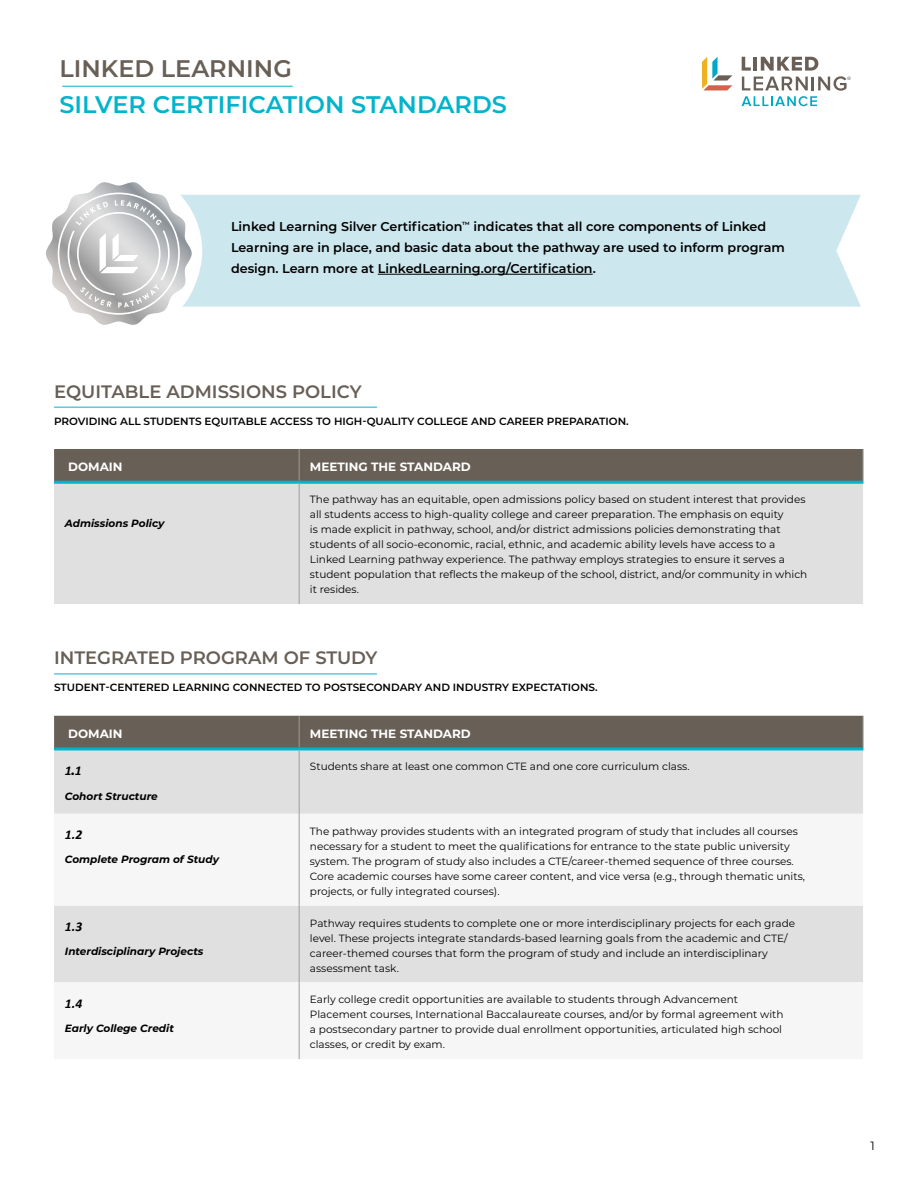
<style>
.page{position:relative;width:918px;height:1188px;background:#fff}
.page>*{position:absolute;margin:0;border:0;box-sizing:border-box;transform-origin:0 0}
.t1{font:600 24px "Montserrat";color:#00b4cc}
.t2{font:600 24px "Montserrat";color:#685f56}
.t3{font:600 18px "Montserrat";color:#685f56}
.t4{font:italic 700 13.5px "Calibri";color:#000}
.t5{font:600 12.75px/21px "Montserrat";color:#000}
.t6{font:700 12px "Montserrat";color:#fff}
.t7{font:12px "Montserrat";color:#000}
.t8{font:10.5px/15px "Montserrat";color:#000}
.t9{font:600 10.5px "Montserrat";color:#000}
.t10{font:italic 700 10.5px "Montserrat";color:#000}
.s1{color:#000101}
.s2{font-family:"Montserrat"}
</style>
<div class="page">
<svg style="left:702px;top:57px;width:30px;height:34px"></svg>
<svg style="left:742px;top:57px;width:109px;height:49px"></svg>
<div style="left:54px;top:716px;width:809px;height:31px;background:#685f56"></div>
<div style="left:54px;top:750px;width:809px;height:64px;background:#e0e0e1"></div>
<svg style="left:54px;top:814px;width:809px;height:245px;fill:#f7f6f6"></svg>
<hr style="left:299px;top:716px;width:1px;height:31px;background:#999da2">
<hr style="left:863px;top:716px;width:1px;height:31px;background:#999da2">
<hr style="left:299px;top:750px;width:1px;height:64px;background:#999da2">
<hr style="left:299px;top:814px;width:1px;height:92px;background:#999da2">
<hr style="left:299px;top:906px;width:1px;height:76px;background:#999da2">
<hr style="left:299px;top:982px;width:1px;height:77px;background:#999da2">
<hr style="left:54px;top:747px;width:245px;height:3px;background:#00b4cc">
<hr style="left:299px;top:747px;width:564px;height:3px;background:#00b4cc">
<div style="left:54px;top:449px;width:809px;height:32px;background:#685f56"></div>
<div style="left:54px;top:484px;width:809px;height:120px;background:#e0e0e1"></div>
<hr style="left:299px;top:449px;width:1px;height:32px;background:#999da2">
<hr style="left:863px;top:449px;width:1px;height:32px;background:#999da2">
<hr style="left:299px;top:484px;width:1px;height:120px;background:#999da2">
<hr style="left:54px;top:481px;width:245px;height:3px;background:#00b4cc">
<hr style="left:299px;top:481px;width:564px;height:3px;background:#00b4cc">
<hr style="left:62px;top:86px;width:231px;height:1px;background:#00b4cc">
<div style="left:202px;top:195px;width:659px;height:112px;background:#cde7ee"></div>
<hr style="left:378px;top:274px;width:215px;height:1px;background:#000101">
<hr style="left:54px;top:674px;width:323px;height:1px;background:#00b4cc">
<hr style="left:54px;top:407px;width:323px;height:1px;background:#00b4cc">
<svg style="left:45px;top:182px;width:157px;height:143px"></svg>
<h1 class="t2" style="left:59px;top:52px;width:234px">LINKED LEARNING</h1>
<h1 class="t1" style="left:59px;top:88px;width:449px">SILVER CERTIFICATION STANDARDS</h1>
<p class="t5" style="left:231px;top:215px;width:556px">Linked Learning Silver Certification<sup>™</sup> indicates that all core components of Linked<br>Learning are in place, and basic data about the pathway are used to inform program design. Learn more at <span class="s1">LinkedLearning.org/Certification</span>.</p>
<h2 class="t3" style="left:54px;top:379px;width:309px">EQUITABLE ADMISSIONS POLICY</h2>
<p class="t9" style="left:54px;top:414px;width:576px">PROVIDING ALL STUDENTS EQUITABLE ACCESS TO HIGH-QUALITY COLLEGE AND CAREER PREPARATION.</p>
<p class="t6" style="left:68px;top:459px;width:56px">DOMAIN</p>
<p class="t6" style="left:310px;top:459px;width:162px">MEETING THE STANDARD</p>
<p class="t10" style="left:65px;top:516px;width:101px">Admissions Policy</p>
<p class="t8" style="left:310px;top:492px;width:499px">The pathway has an equitable, open admissions policy based on student interest that provides all students access to high-quality college and career preparation. The emphasis on equity<br>is made explicit in pathway, school, and/or district admissions policies demonstrating that students of all socio-economic, racial, ethnic, and academic ability levels have access to a Linked Learning pathway experience. The pathway employs strategies to ensure it serves a student population that reflects the makeup of the school, district, and/or community in which it resides.</p>
<h2 class="t3" style="left:54px;top:645px;width:325px">INTEGRATED PROGRAM OF STUDY</h2>
<p class="t9" style="left:54px;top:680px;width:545px">STUDENT-CENTERED LEARNING CONNECTED TO POSTSECONDARY AND INDUSTRY EXPECTATIONS.</p>
<p class="t6" style="left:68px;top:725px;width:56px">DOMAIN</p>
<p class="t6" style="left:310px;top:725px;width:162px">MEETING THE STANDARD</p>
<p class="t4" style="left:65px;top:761px;width:18px">1<span class="s2">.</span>1</p>
<p class="t10" style="left:65px;top:789px;width:94px">Cohort Structure</p>
<p class="t8" style="left:310px;top:758px;width:381px">Students share at least one common CTE and one core curriculum class.</p>
<p class="t4" style="left:65px;top:825px;width:19px">1.2</p>
<p class="t10" style="left:65px;top:852px;width:156px">Complete Program of Study</p>
<p class="t4" style="left:65px;top:917px;width:19px">1.3</p>
<p class="t10" style="left:65px;top:944px;width:140px">Interdisciplinary Projects</p>
<p class="t4" style="left:65px;top:994px;width:19px">1.4</p>
<p class="t10" style="left:65px;top:1020px;width:111px">Early College Credit</p>
<p class="t8" style="left:310px;top:823px;width:497px">The pathway provides students with an integrated program of study that includes all courses necessary for a student to meet the qualifications for entrance to the state public university system. The program of study also includes a CTE/career-themed sequence of three courses.<br>Core academic courses have some career content, and vice versa (e.g., through thematic units, projects, or fully integrated courses).</p>
<p class="t8" style="left:310px;top:915px;width:487px">Pathway requires students to complete one or more interdisciplinary projects for each grade level. These projects integrate standards-based learning goals from the academic and CTE/ career-themed courses that form the program of study and include an interdisciplinary assessment task.</p>
<p class="t8" style="left:310px;top:992px;width:475px">Early college credit opportunities are available to students through Advancement Placement courses, International Baccalaureate courses, and/or by formal agreement with a postsecondary partner to provide dual enrollment opportunities, articulated high school classes, or credit by exam.</p>
<p class="t7" style="left:870px;top:1138px;width:6px">1</p>
</div>
